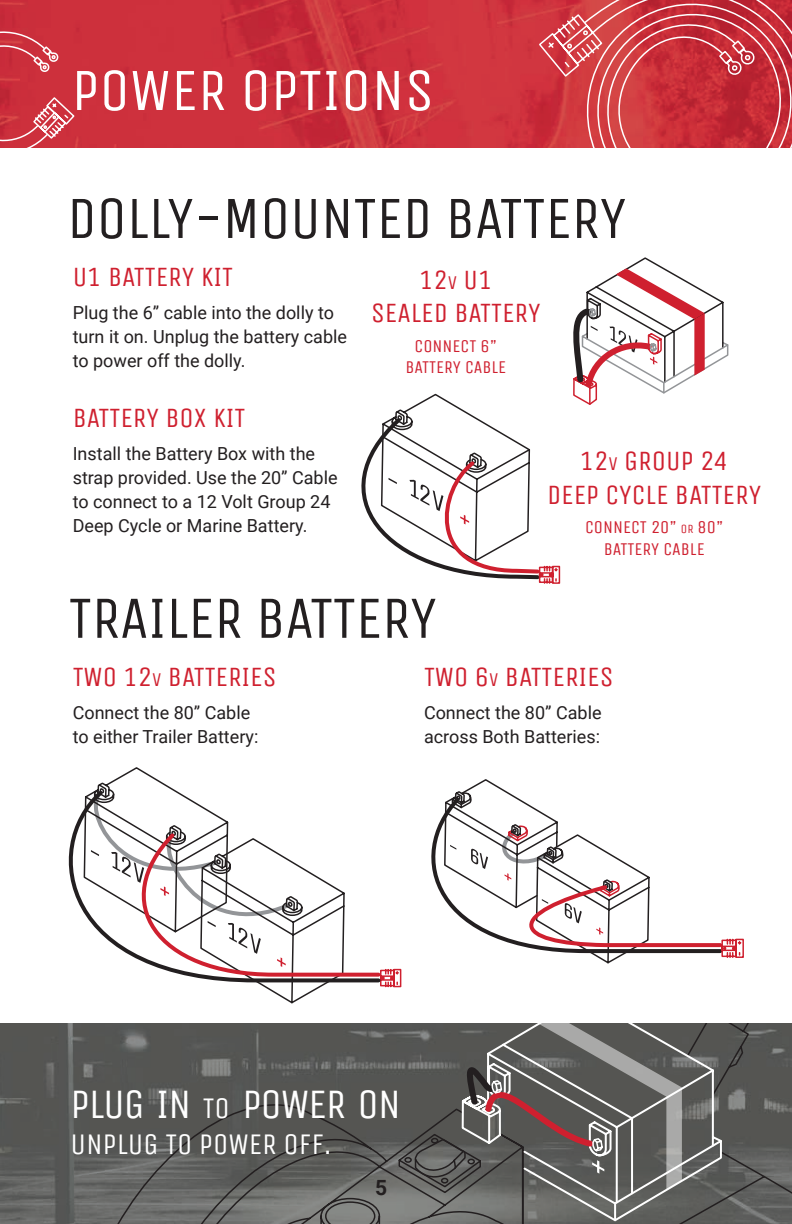
<style>
.page{position:relative;width:792px;height:1224px;background:#fff}
.page>*{position:absolute;margin:0;border:0;box-sizing:border-box;transform-origin:0 0}
.TOC_Title_Text{font:60px "Unica One";letter-spacing:-.01em;color:#231f20}
.Headline_-_Small{font:60px "Unica One";color:#fff}
.Subheadline{font:42px "Unica One";letter-spacing:-.03em;color:#fff}
.Subheadline-2{font:30px "Unica One";color:#fff}
.Subheadline_-_Black{font:28px/33.6px "Unica One";color:#cf202f;text-align:center}
.t1{font:700 21px "Roboto";color:#231f20}
.List_Text{font:18px/24px "Roboto";color:#231f20}
.Subheadline_-_Black-2{font:18px/21.6px "Unica One";color:#cf202f;text-align:center}
.s1{font-size:19.6px}
.s2{font-style:inherit}
.s3{font-size:12.6px}
.s4{font-size:30px}
</style>
<div class="page">
<img style="left:0;top:1024px;width:64px;height:200px">
<svg style="left:64px;top:1024px;width:728px;height:200px;background:#5c5d5b"></svg>
<img style="left:0;top:0;width:538px;height:147px">
<svg style="left:0;top:26px;width:76px;height:122px;background:#cf404b"></svg>
<svg style="left:538px;top:0;width:254px;height:147px;background:#cd4149"></svg>
<svg style="left:431px;top:816px;width:12px;height:81px"></svg>
<svg style="left:443px;top:779px;width:301px;height:185px"></svg>
<svg style="left:361px;top:393px;width:200px;height:191px"></svg>
<svg style="left:380px;top:968px;width:22px;height:20px"></svg>
<svg style="left:97px;top:767px;width:73px;height:20px"></svg>
<svg style="left:68px;top:787px;width:315px;height:197px"></svg>
<svg style="left:109px;top:830px;width:274px;height:149px"></svg>
<svg style="left:573px;top:257px;width:156px;height:148px"></svg>
<svg style="left:414px;top:1023px;width:309px;height:200px;background:#696765"></svg>
<p class="Headline_-_Small" style="left:72px;top:55px;width:364px">POWER OPTIONS</p>
<p class="TOC_Title_Text" style="left:67px;top:183px;width:561px">DOLLY-MOUNTED BATTERY</p>
<p class="Subheadline_-_Black" style="left:73px;top:260px;width:162px">U1 BATTERY KIT</p>
<p class="List_Text" style="left:73px;top:300px;width:276px">Plug the 6” cable into the dolly to turn it on. Unplug the battery cable to power off the dolly.</p>
<p class="Subheadline_-_Black" style="left:73px;top:401px;width:174px">BATTERY BOX KIT</p>
<p class="List_Text" style="left:73px;top:441px;width:266px">Install the Battery Box with the strap provided. Use the 20” Cable to connect to a 12 Volt Group 24<br>Deep Cycle or Marine Battery.</p>
<p class="Subheadline_-_Black" style="left:371px;top:263px;width:171px">12<span class="s1">V</span> <span class="s2">U1<br>SEALED</span> BATTERY</p>
<p class="Subheadline_-_Black-2" style="left:405px;top:335px;width:102px">CONNECT 6”<br>BATTERY CABLE</p>
<p class="Subheadline_-_Black" style="left:547px;top:444px;width:216px">12<span class="s1">V</span> GROUP 24<br>DEEP CYCLE BATTERY</p>
<p class="Subheadline_-_Black-2" style="left:585px;top:517px;width:140px">CONNECT 20” <span class="s3">OR</span> 80”<br>BATTERY CABLE</p>
<p class="TOC_Title_Text" style="left:69px;top:583px;width:370px">TRAILER BATTERY</p>
<p class="Subheadline_-_Black" style="left:73px;top:660px;width:205px">TWO 12<span class="s1">V</span> BATTERIES</p>
<p class="List_Text" style="left:73px;top:700px;width:187px">Connect the 80” Cable to either Trailer Battery:</p>
<p class="Subheadline_-_Black" style="left:424px;top:660px;width:191px">TWO 6<span class="s1">V</span> BATTERIES</p>
<p class="List_Text" style="left:424px;top:700px;width:179px">Connect the 80” Cable across Both Batteries:</p>
<p class="Subheadline" style="left:71px;top:1079px;width:332px">PLUG IN <span class="s4">TO</span> POWER ON</p>
<p class="Subheadline-2" style="left:71px;top:1126px;width:263px">UNPLUG TO POWER OFF.</p>
<p class="t1" style="left:375px;top:1173px;width:14px">5</p>
</div>
